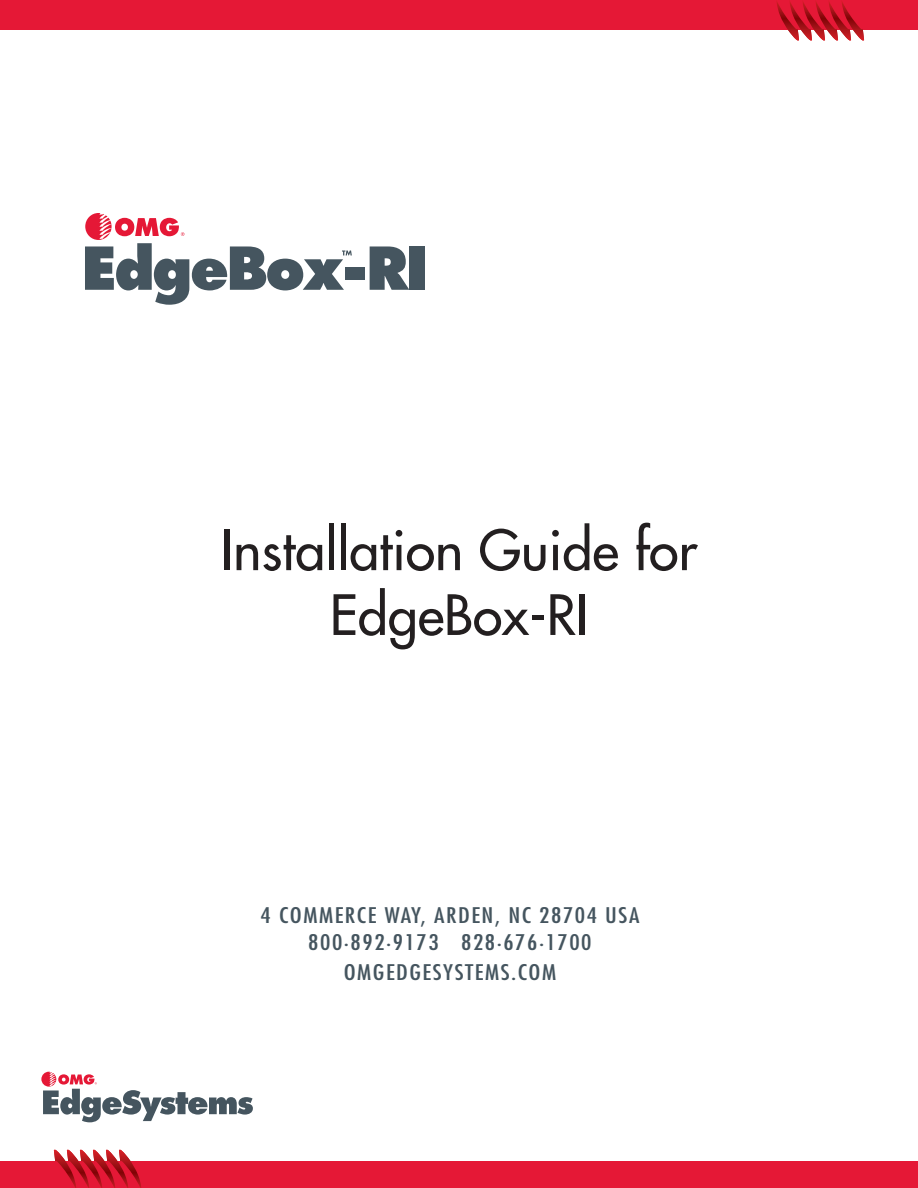
<style>
.page{position:relative;width:918px;height:1188px;background:#fff}
.page>*{position:absolute;margin:0;border:0;box-sizing:border-box;transform-origin:0 0}
.t1{font:800 57.45px "Futura";letter-spacing:-.045em;color:#45555f}
.t2{font:54px/64.8px "Futura";color:#231f20;text-align:center}
.Address_Block{font:condensed 21px "Futura";letter-spacing:.06em;color:#45555f;scale:1.2 1}
</style>
<div class="page">
<svg style="left:41px;top:1072px;width:212px;height:50px"></svg>
<div style="left:0;top:1161px;width:918px;height:27px;background:#e51836"></div>
<svg style="left:54px;top:1150px;width:87px;height:38px"></svg>
<div style="left:0;top:0;width:918px;height:29px;background:#e51836"></div>
<svg style="left:776px;top:2px;width:88px;height:38px"></svg>
<svg style="left:85px;top:213px;width:99px;height:27px"></svg>
<svg style="left:342px;top:251px;width:10px;height:4px"></svg>
<p class="t1" style="left:82px;top:233px;width:348px">EdgeBox-RI</p>
<p class="t2" style="left:221px;top:517px;width:478px">Installation Guide for<br>EdgeBox-RI</p>
<p class="Address_Block" style="left:261px;top:902px;width:317px">4 COMMERCE WAY, ARDEN, NC 28704 USA</p>
<p class="Address_Block" style="left:308px;top:929px;width:238px">800.892.9173 828.676.1700</p>
<p class="Address_Block" style="left:344px;top:959px;width:179px">OMGEDGESYSTEMS.COM</p>
</div>
